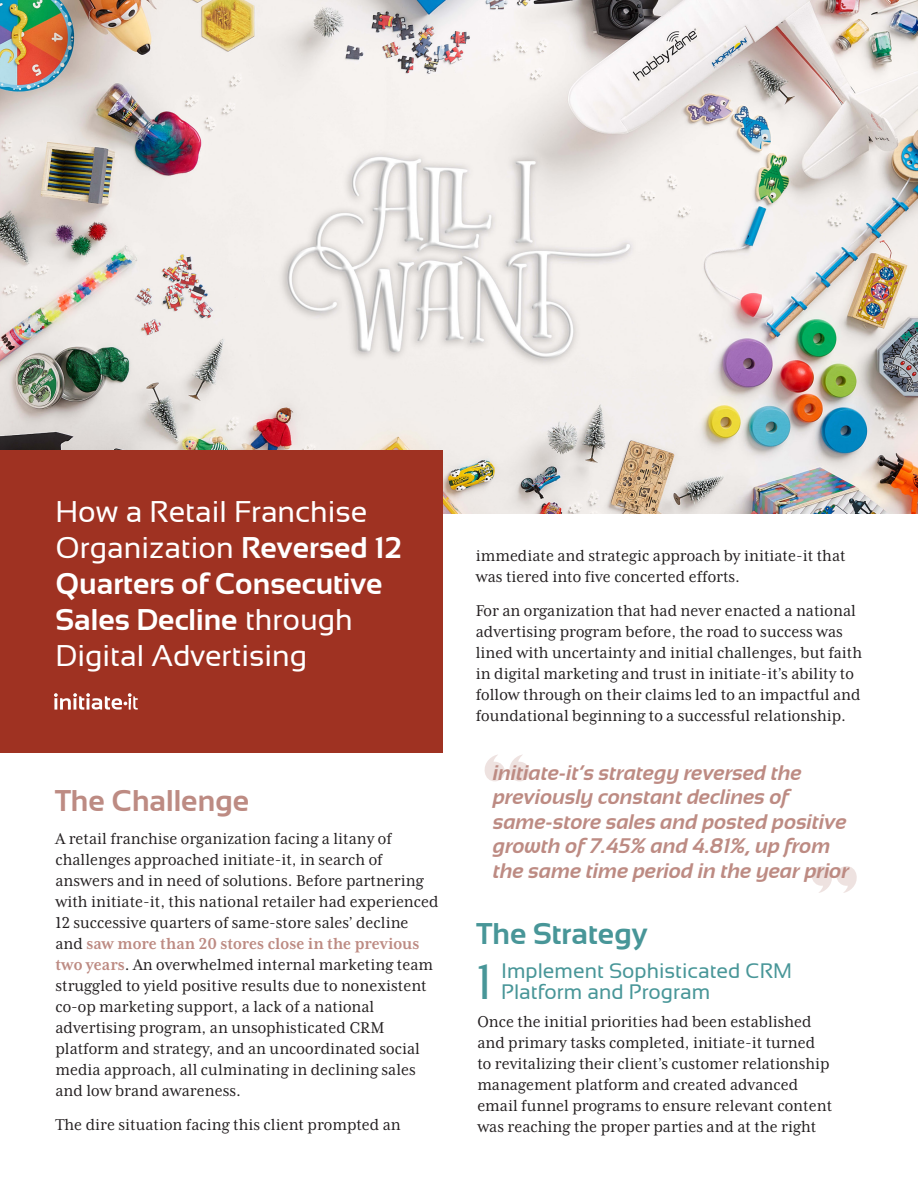
<style>
.page{position:relative;width:918px;height:1188px;background:#fff}
.page>*{position:absolute;margin:0;border:0;box-sizing:border-box;transform-origin:0 0}
.t1{font:49.5px "Sansation";color:#489698}
.t2{font:30px/36px "Sansation";color:#fff}
.t3{font:700 30px "Sansation";color:#bd8b83}
.t4{font:700 30px "Sansation";color:#489698}
.t5{font:italic 700 21.15px/24.6px "Sansation";color:#bd8b83}
.t6{font:21px/21px "Sansation";color:#489698}
.t7{font:18px/21px "Mrs Eaves XL Serif Nar OT";color:#231f20}
.s1{font-weight:700}
.s2{font-weight:700;color:#bd8b83}
</style>
<div class="page">
<img style="left:0;top:0;width:918px;height:513px">
<div style="left:0;top:450px;width:442px;height:303px;background:#9f3222"></div>
<svg style="left:54px;top:693px;width:84px;height:17px"></svg>
<svg style="left:484px;top:755px;width:46px;height:26px"></svg>
<svg style="left:812px;top:866px;width:45px;height:27px"></svg>
<p class="t2" style="left:55px;top:494px;width:348px">How a Retail Franchise<br>Organization <span class="s1">Reversed 12<br>Quarters of Consecutive<br>Sales Decline</span> through<br>Digital Advertising</p>
<p class="t3" style="left:55px;top:784px;width:196px">The Challenge</p>
<p class="t7" style="left:55px;top:828px;width:385px">A retail franchise organization facing a litany of challenges approached initiate-it, in search of answers and in need of solutions. Before partnering with initiate-it, this national retailer had experienced 12 successive quarters of same-store sales’ decline and <span class="s2">saw more than 20 stores close in the previous two years</span>. An overwhelmed internal marketing team struggled to yield positive results due to nonexistent co-op marketing support, a lack of a national advertising program, an unsophisticated CRM platform and strategy, and an uncoordinated social media approach, all culminating in declining sales and low brand awareness.</p>
<p class="t7" style="left:55px;top:1115px;width:347px">The dire situation facing this client prompted an</p>
<p class="t7" style="left:476px;top:545px;width:371px">immediate and strategic approach by initiate-it that was tiered into five concerted efforts.</p>
<p class="t7" style="left:476px;top:601px;width:388px">For an organization that had never enacted a national advertising program before, the road to success was lined with uncertainty and initial challenges, but faith in digital marketing and trust in initiate-it’s ability to follow through on their claims led to an impactful and foundational beginning to a successful relationship.</p>
<p class="t5" style="left:493px;top:760px;width:358px">initiate-it’s strategy reversed the previously constant declines of same-store sales and posted positive growth of 7.45% and 4.81%, up from the same time period in the year prior</p>
<p class="t4" style="left:477px;top:917px;width:173px">The Strategy</p>
<p class="t6" style="left:501px;top:960px;width:292px">Implement Sophisticated CRM<br>Platform and Program</p>
<p class="t1" style="left:477px;top:954px;width:17px">1</p>
<p class="t7" style="left:477px;top:1012px;width:356px">Once the initial priorities had been established and primary tasks completed, initiate-it turned to revitalizing their client’s customer relationship management platform and created advanced email funnel programs to ensure relevant content was reaching the proper parties and at the right</p>
</div>
